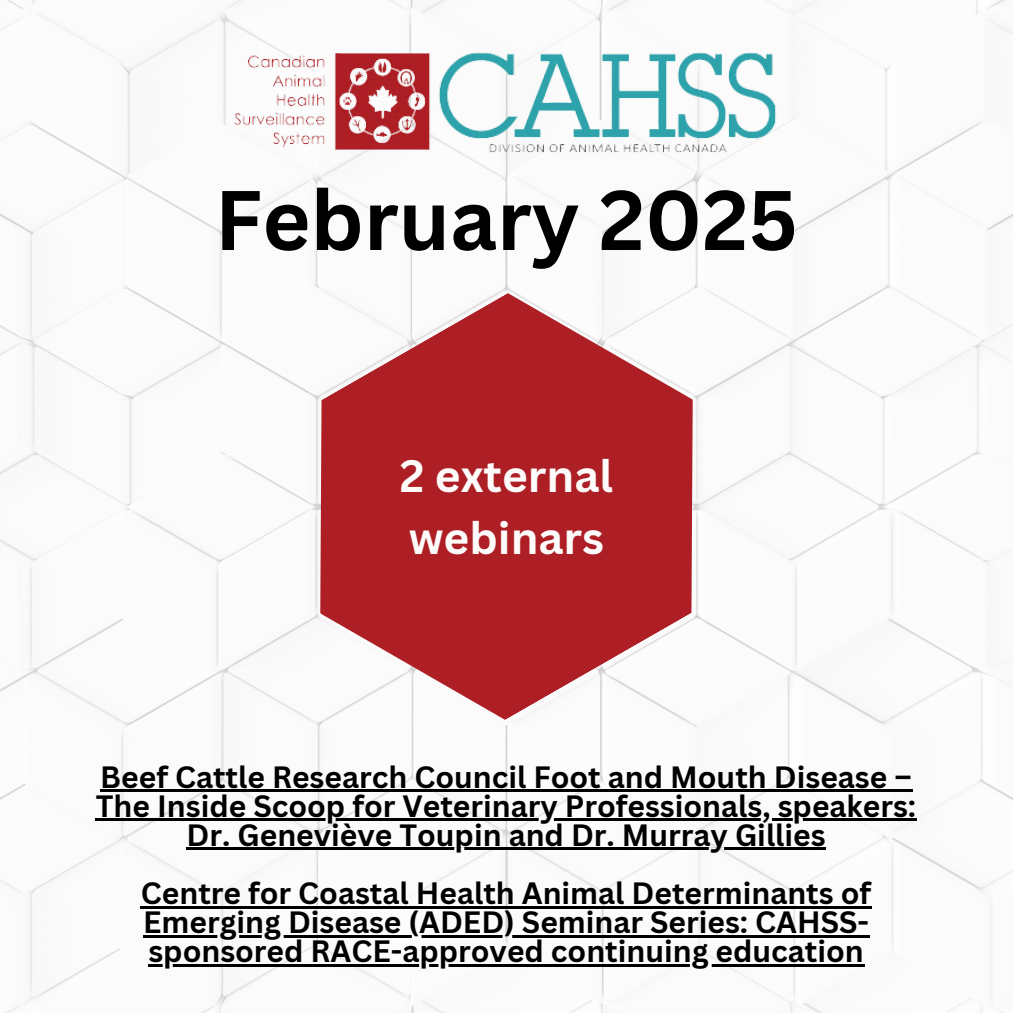
<style>
.page{position:relative;width:1013px;height:1013px;background:#fff}
.page>*{position:absolute;margin:0;border:0;box-sizing:border-box;transform-origin:0 0}
.t1{font:700 82.5px "Canva Sans";color:#000}
.t2{font:700 44.12px/61.8px "Canva Sans";color:#fefbfb}
.t3{font:700 30px/58.1px "Canva Sans";color:#000;text-align:center}
</style>
<div class="page">
<img style="left:0;top:0;width:1012px;height:1012px">
<svg style="left:320px;top:293px;width:372px;height:427px;fill:#ad1f24"></svg>
<hr style="left:100px;top:789px;width:812px;height:3px;background:#000">
<hr style="left:96px;top:818px;width:821px;height:3px;background:#000">
<hr style="left:187px;top:847px;width:639px;height:3px;background:#000">
<hr style="left:141px;top:905px;width:731px;height:3px;background:#000">
<hr style="left:143px;top:934px;width:726px;height:3px;background:#000">
<hr style="left:148px;top:963px;width:716px;height:3px;background:#000">
<img style="left:223px;top:45px;width:566px;height:113px">
<p class="t1" style="left:215px;top:162px;width:584px">February 2025</p>
<p class="t2" style="left:400px;top:444px;width:215px">2 external webinars</p>
<h1 class="t3" style="left:100px;top:746px;width:813px">Beef Cattle Research Council Foot and Mouth Disease –</h1>
<h2 class="t3" style="left:96px;top:776px;width:821px">The Inside Scoop for Veterinary Professionals, speakers:</h2>
<p class="t3" style="left:141px;top:805px;width:731px">Dr. Geneviève Toupin and Dr. Murray Gillies<br>Centre for Coastal Health Animal Determinants of</p>
<p class="t3" style="left:143px;top:892px;width:727px">Emerging Disease (ADED) Seminar Series: CAHSS-</p>
<p class="t3" style="left:148px;top:921px;width:717px">sponsored RACE-approved continuing education</p>
</div>
